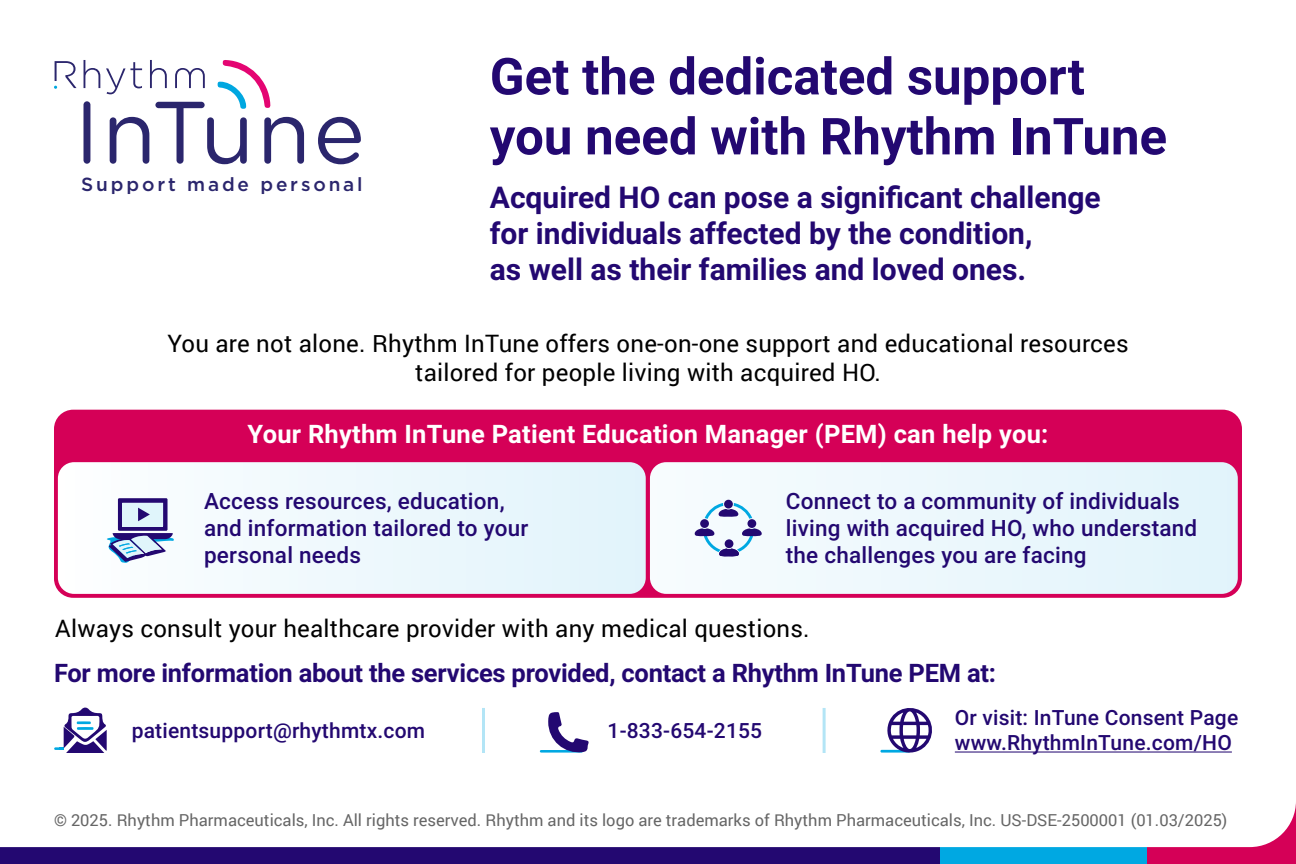
<style>
.page{position:relative;width:1296px;height:864px;background:#fff}
.page>*{position:absolute;margin:0;border:0;box-sizing:border-box;transform-origin:0 0}
.t1{font:700 51px/60px "Roboto";color:#230871}
.t2{font:700 30px/36px "Roboto";color:#230871}
.t3{font:700 25.5px "Roboto";letter-spacing:-.01em;color:#230871}
.t4{font:700 25.5px "Roboto";letter-spacing:.01em;color:#fff}
.t5{font:24px/28.8px "Roboto";letter-spacing:.01em;color:#000;text-align:center}
.t6{font:500 22.5px/27px "Roboto";letter-spacing:.01em;color:#230871}
.t7{font:500 21px/25.5px "Roboto";letter-spacing:.01em;color:#230871}
.t8{font:500 18.9px "Gotham";letter-spacing:.15em;color:#2b266d}
.t9{font:16.5px "Roboto";color:#666}
</style>
<div class="page">
<div style="left:0;top:780px;width:979px;height:84px;background:#230871"></div>
<div style="left:940px;top:780px;width:215px;height:84px;background:#00a8e2"></div>
<div style="left:1147px;top:780px;width:149px;height:84px;background:#d50057"></div>
<svg style="left:0;top:583px;width:1296px;height:264px"></svg>
<div style="left:84px;top:101px;width:6px;height:63px;background:#2b266d;border-radius:3px"></div>
<svg style="left:318px;top:117px;width:43px;height:47px"></svg>
<svg style="left:84px;top:60px;width:16px;height:28px"></svg>
<svg style="left:54px;top:61px;width:23px;height:28px"></svg>
<svg style="left:106px;top:60px;width:198px;height:104px"></svg>
<svg style="left:54px;top:707px;width:53px;height:46px"></svg>
<hr style="left:540px;top:750px;width:43px;height:3px;background:#00a8e2">
<svg style="left:548px;top:712px;width:41px;height:41px"></svg>
<hr style="left:880px;top:750px;width:30px;height:3px;background:#00a8e2">
<svg style="left:882px;top:703px;width:55px;height:55px"></svg>
<hr style="left:482px;top:708px;width:3px;height:45px;background:#b3e5f6">
<hr style="left:823px;top:708px;width:3px;height:45px;background:#b3e5f6">
<hr style="left:955px;top:752px;width:277px;height:1px;background:#230871">
<div style="left:54px;top:410px;width:1188px;height:188px;background:#d50057;border-radius:19px"></div>
<svg style="left:58px;top:462px;width:588px;height:132px;background:#eef7fb"></svg>
<svg style="left:650px;top:462px;width:588px;height:132px;background:#ebf6fb"></svg>
<svg style="left:108px;top:498px;width:66px;height:65px;background:#a5acd0"></svg>
<svg style="left:705px;top:501px;width:47px;height:18px"></svg>
<div style="left:747px;top:519px;width:9px;height:9px;background:#230871;border-radius:50%"></div>
<svg style="left:695px;top:528px;width:67px;height:29px;background:#b5bedb"></svg>
<div style="left:700px;top:519px;width:9px;height:9px;background:#230871;border-radius:50%"></div>
<p class="t8" style="left:81px;top:172px;width:283px">Support made personal</p>
<h1 class="t1" style="left:490px;top:44px;width:679px">Get the dedicated support you need with Rhythm InTune</h1>
<p class="t2" style="left:490px;top:178px;width:613px">Acquired HO can pose a significant challenge for individuals affected by the condition,<br>as well as their families and loved ones.</p>
<p class="t5" style="left:167px;top:328px;width:963px">You are not alone. Rhythm InTune offers one-on-one support and educational resources tailored for people living with acquired HO.</p>
<p class="t4" style="left:248px;top:416px;width:802px">Your Rhythm InTune Patient Education Manager (PEM) can help you:</p>
<p class="t6" style="left:204px;top:487px;width:326px">Access resources, education, and information tailored to your personal needs</p>
<p class="t6" style="left:786px;top:487px;width:413px">Connect to a community of individuals living with acquired HO, who understand the challenges you are facing</p>
<p class="t5" style="left:55px;top:614px;width:756px">Always consult your healthcare provider with any medical questions.</p>
<p class="t3" style="left:54px;top:655px;width:944px">For more information about the services provided, contact a Rhythm InTune PEM at:</p>
<p class="t7" style="left:132px;top:717px;width:295px">patientsupport@rhythmtx.com</p>
<p class="t7" style="left:608px;top:717px;width:156px">1-833-654-2155</p>
<p class="t7" style="left:955px;top:704px;width:285px">Or visit: InTune Consent Page www.RhythmInTune.com/HO</p>
<p class="t9" style="left:54px;top:808px;width:1175px">© 2025. Rhythm Pharmaceuticals, Inc. All rights reserved. Rhythm and its logo are trademarks of Rhythm Pharmaceuticals, Inc. US-DSE-2500001 (01.03/2025)</p>
</div>
